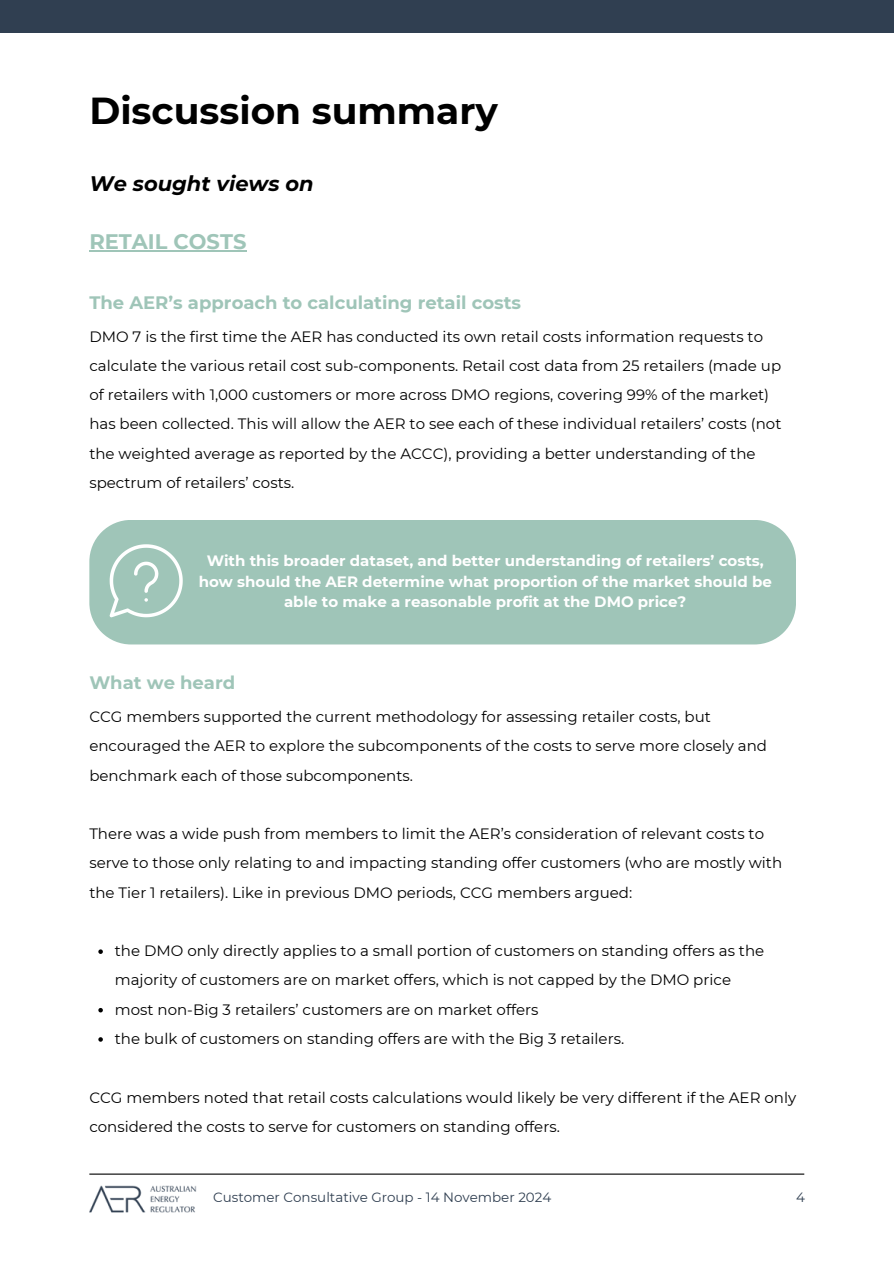
<style>
.page{position:relative;width:894px;height:1264px;background:#fff}
.page>*{position:absolute;margin:0;border:0;box-sizing:border-box;transform-origin:0 0}
.t1{font:700 37.5px "Montserrat";color:#000}
.t2{font:italic 700 21px "Montserrat";color:#000}
.t3{font:700 21px "Montserrat";color:#9fc5b8}
.t4{font:700 18px "Montserrat";color:#9fc5b8}
.t5{font:15px/29.2px "Montserrat";color:#000}
.t6{font:700 15px/20.2px "Montserrat";color:#fff;text-align:center}
.t7{font:13.5px "Montserrat";color:#303f51}
</style>
<div class="page">
<hr style="left:89px;top:1173px;width:715px;height:1px;background:#000">
<img style="left:89px;top:1185px;width:107px;height:26px">
<div style="left:0;top:0;width:893px;height:32px;background:#303f51"></div>
<hr style="left:89px;top:250px;width:157px;height:1px;background:#9fc5b8">
<svg style="left:98px;top:949px;width:5px;height:4px"></svg>
<svg style="left:98px;top:1008px;width:5px;height:4px"></svg>
<svg style="left:98px;top:1037px;width:5px;height:4px"></svg>
<div style="left:89px;top:520px;width:706px;height:124px;background:#9fc5b8"></div>
<svg style="left:110px;top:544px;width:73px;height:73px"></svg>
<h4 class="t1" style="left:89px;top:87px;width:410px">Discussion summary</h4>
<h1 class="t2" style="left:89px;top:170px;width:226px">We sought views on</h1>
<h3 class="t3" style="left:89px;top:229px;width:158px">RETAIL COSTS</h3>
<h2 class="t4" style="left:89px;top:291px;width:433px">The AER’s approach to calculating retail costs</h2>
<h2 class="t5" style="left:89px;top:321px;width:693px">DMO 7 is the first time the AER has conducted its own retail costs information requests to calculate the various retail cost sub-components. Retail cost data from 25 retailers (made up of retailers with 1,000 customers or more across DMO regions, covering 99% of the market) has been collected. This will allow the AER to see each of these individual retailers’ costs (not the weighted average as reported by the ACCC), providing a better understanding of the spectrum of retailers’ costs.</h2>
<p class="t6" style="left:199px;top:551px;width:574px">With this broader dataset, and better understanding of retailers’ costs, how should the AER determine what proportion of the market should be able to make a reasonable profit at the DMO price?</p>
<h5 class="t4" style="left:89px;top:672px;width:147px">What we heard</h5>
<h5 class="t5" style="left:89px;top:702px;width:679px">CCG members supported the current methodology for assessing retailer costs, but encouraged the AER to explore the subcomponents of the costs to serve more closely and benchmark each of those subcomponents.</h5>
<h5 class="t5" style="left:89px;top:819px;width:694px">There was a wide push from members to limit the AER’s consideration of relevant costs to serve to those only relating to and impacting standing offer customers (who are mostly with the Tier 1 retailers). Like in previous DMO periods, CCG members argued:</h5>
<h5 class="t5" style="left:115px;top:936px;width:650px">the DMO only directly applies to a small portion of customers on standing offers as the majority of customers are on market offers, which is not capped by the DMO price</h5>
<p class="t5" style="left:115px;top:994px;width:425px">most non-Big 3 retailers’ customers are on market offers</p>
<p class="t5" style="left:115px;top:1023px;width:510px">the bulk of customers on standing offers are with the Big 3 retailers.</p>
<p class="t5" style="left:89px;top:1082px;width:708px">CCG members noted that retail costs calculations would likely be very different if the AER only considered the costs to serve for customers on standing offers.</p>
<h5 class="t7" style="left:213px;top:1188px;width:340px">Customer Consultative Group - 14 November 2024</h5>
<p class="t7" style="left:795px;top:1188px;width:10px">4</p>
</div>
